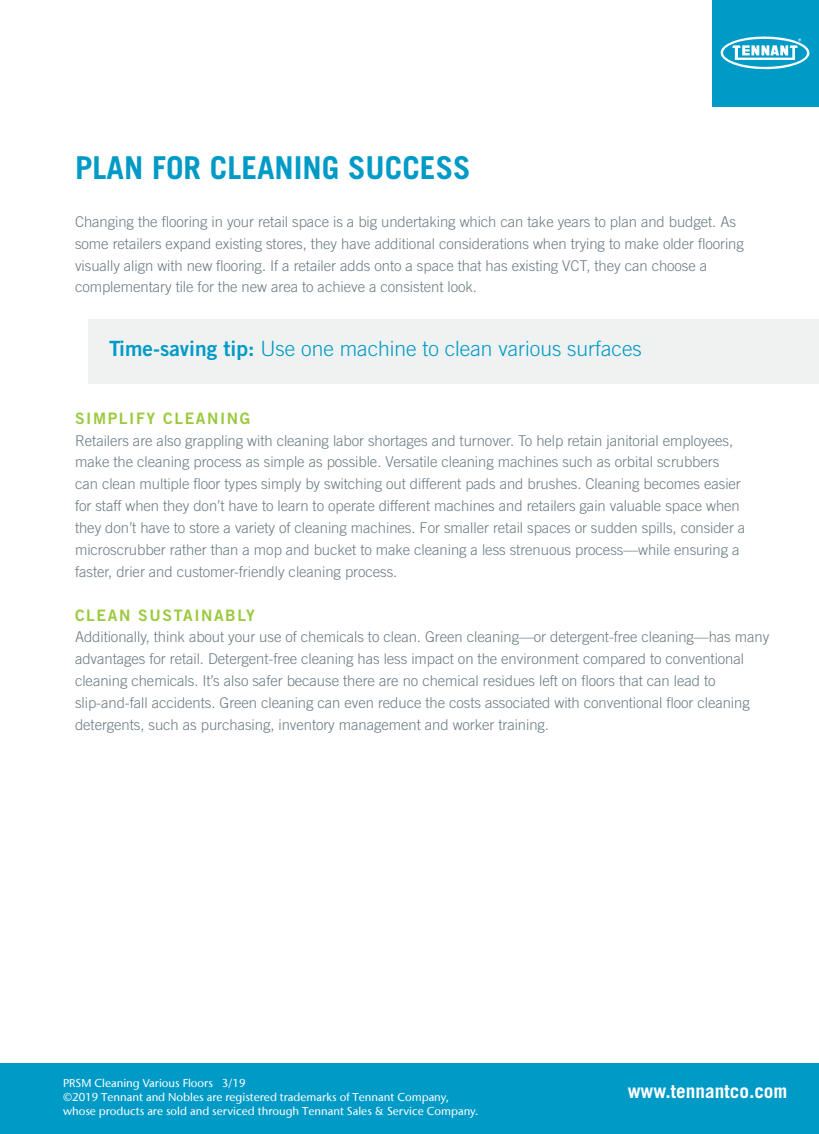
<style>
.page{position:relative;width:819px;height:1134px;background:#fff}
.page>*{position:absolute;margin:0;border:0;box-sizing:border-box;transform-origin:0 0}
.t1{font:700 31.5px "Trade Gothic LT Std";color:#009ac7}
.t2{font:300 21px "Trade Gothic LT Std";color:#009ac7}
.t3{font:700 19.25px "Trade Gothic LT Std";color:#fff}
.t4{font:15.75px "Trade Gothic LT Std Bd 2";letter-spacing:.1em;color:#9aca3c}
.t5{font:300 14.88px/21.9px "Trade Gothic LT Std";letter-spacing:-.005em;color:#6b7b84}
.t6{font:500 11.38px/13.7px "Stone Sans IIITC Com";color:#fff}
.s1{font-family:"Trade Gothic LT Std Bd 2";font-weight:400}
</style>
<div class="page">
<div style="left:712px;top:0;width:107px;height:107px;background:#009ac7"></div>
<svg style="left:720px;top:36px;width:90px;height:34px"></svg>
<div style="left:0;top:1063px;width:819px;height:71px;background:#009ac7"></div>
<div style="left:88px;top:319px;width:731px;height:64px;background:#f0f2f2"></div>
<h1 class="t1" style="left:75px;top:149px;width:397px">PLAN FOR CLEANING SUCCESS</h1>
<p class="t5" style="left:75px;top:210px;width:670px">Changing the flooring in your retail space is a big undertaking which can take years to plan and budget. As some retailers expand existing stores, they have additional considerations when trying to make older flooring visually align with new flooring. If a retailer adds onto a space that has existing VCT, they can choose a complementary tile for the new area to achieve a consistent look.</p>
<h2 class="t2" style="left:109px;top:336px;width:534px"><span class="s1">Time-saving tip:</span> Use one machine to clean various surfaces</h2>
<p class="t4" style="left:75px;top:408px;width:177px">SIMPLIFY CLEANING</p>
<p class="t5" style="left:75px;top:429px;width:672px">Retailers are also grappling with cleaning labor shortages and turnover. To help retain janitorial employees, make the cleaning process as simple as possible. Versatile cleaning machines such as orbital scrubbers can clean multiple floor types simply by switching out different pads and brushes. Cleaning becomes easier for staff when they don’t have to learn to operate different machines and retailers gain valuable space when they don’t have to store a variety of cleaning machines. For smaller retail spaces or sudden spills, consider a microscrubber rather than a mop and bucket to make cleaning a less strenuous process—while ensuring a faster, drier and customer-friendly cleaning process.</p>
<p class="t4" style="left:75px;top:605px;width:181px">CLEAN SUSTAINABLY</p>
<p class="t5" style="left:75px;top:626px;width:696px">Additionally, think about your use of chemicals to clean. Green cleaning—or detergent-free cleaning—has many advantages for retail. Detergent-free cleaning has less impact on the environment compared to conventional cleaning chemicals. It’s also safer because there are no chemical residues left on floors that can lead to slip-and-fall accidents. Green cleaning can even reduce the costs associated with conventional floor cleaning detergents, such as purchasing, inventory management and worker training.</p>
<p class="t6" style="left:63px;top:1076px;width:417px">PRSM Cleaning Various Floors 3/19<br>©2019 Tennant and Nobles are registered trademarks of Tennant Company, whose products are sold and serviced through Tennant Sales &amp; Service Company.</p>
<p class="t3" style="left:628px;top:1080px;width:161px">www.tennantco.com</p>
</div>
